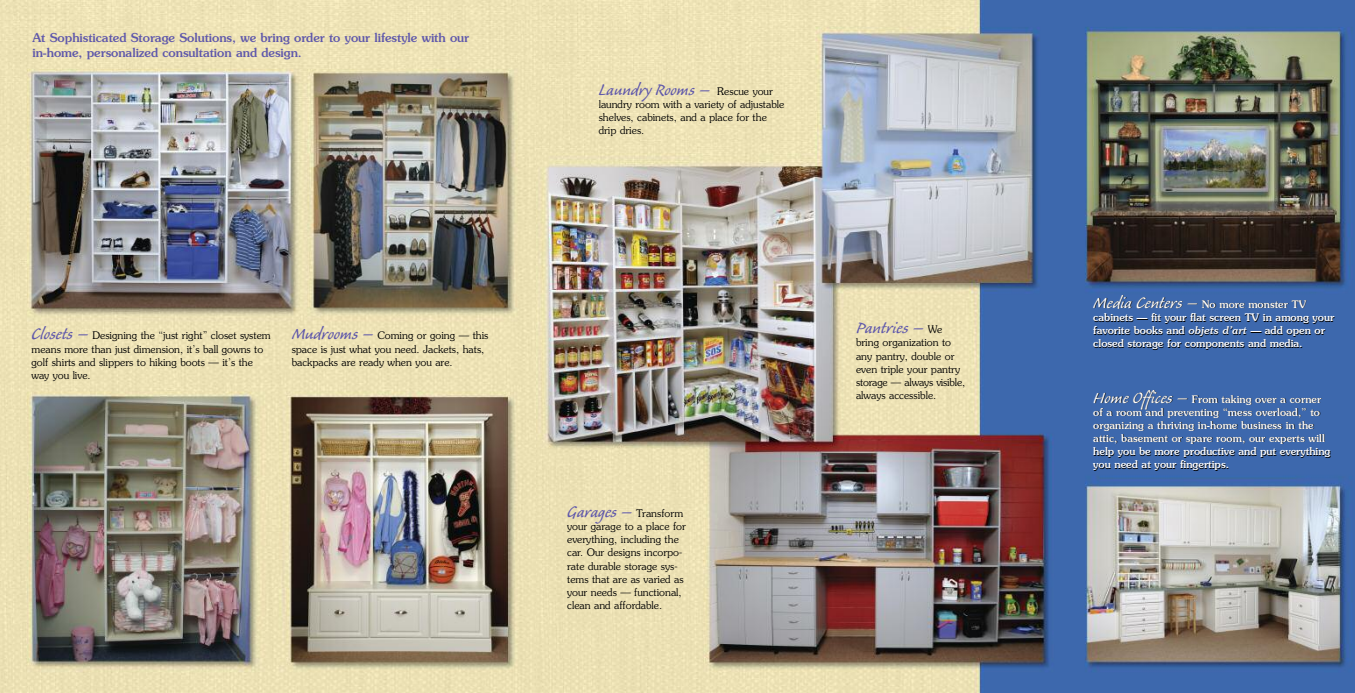
<style>
.page{position:relative;width:1355px;height:693px;background:#fff}
.page>*{position:absolute;margin:0;border:0;box-sizing:border-box;transform-origin:0 0}
.t1{font:21px "Caliban Std";color:#5f58ab}
.t2{font:500 12.25px/15.8px "Souvenir";color:#5f58ab}
.t3{font:300 10.5px/13.1px "Souvenir";color:#000}
.t4{font:500 10.5px/13.1px "Souvenir";color:#fff}
.s1{font-family:"Souvenir";font-weight:300;font-size:10.5px;color:#000}
.s2{font-family:"Caliban Std";font-weight:400;font-size:21px;color:#5f58ab}
.s3{font-family:"Caliban Std";font-weight:400;font-size:21px}
.s4{font-style:italic}
</style>
<div class="page">
<img style="left:536px;top:0;width:535px;height:693px">
<img style="left:1071px;top:0;width:283px;height:693px">
<img style="left:0;top:0;width:536px;height:693px">
<p class="t2" style="left:32px;top:30px;width:438px">At Sophisticated Storage Solutions, we bring order to your lifestyle with our in-home, personalized consultation and design.</p>
<h1 class="t1" style="left:598px;top:82px;width:176px">Laundry Rooms – <span class="s1">Rescue your</span></h1>
<p class="t3" style="left:598px;top:98px;width:187px">laundry room with a variety of adjustable shelves, cabinets, and a place for the drip dries.</p>
<p class="t3" style="left:32px;top:329px;width:241px"><span class="s2">Closets –</span> Designing the “just right” closet system means more than just dimension, it’s ball gowns to golf shirts and slippers to hiking boots — it’s the way you live.</p>
<h1 class="t1" style="left:856px;top:321px;width:88px">Pantries – <span class="s1">We</span></h1>
<p class="t3" style="left:292px;top:329px;width:198px"><span class="s2">Mudrooms –</span> Coming or going — this space is just what you need. Jackets, hats, backpacks are ready when you are.</p>
<p class="t3" style="left:856px;top:336px;width:111px">bring organization to any pantry, double or even triple your pantry storage — always visible, always accessible.</p>
<p class="t3" style="left:567px;top:507px;width:120px"><span class="s2">Garages –</span> Transform your garage to a place for everything, including the car. Our designs incorpo&shy;rate durable storage sys&shy;tems that are as varied as your needs — functional, clean and affordable.</p>
<p class="t4" style="left:1093px;top:298px;width:242px"><span class="s3">Media Centers –</span> No more monster TV cabinets — fit your flat screen TV in among your favorite books and <span class="s4">objets d’art</span> — add open or closed storage for components and media.</p>
<p class="t4" style="left:1093px;top:393px;width:239px"><span class="s3">Home Offices –</span> From taking over a corner of a room and preventing “mess overload,” to organizing a thriving in-home business in the attic, basement or spare room, our experts will help you be more productive and put everything you need at your fingertips.</p>
</div>
